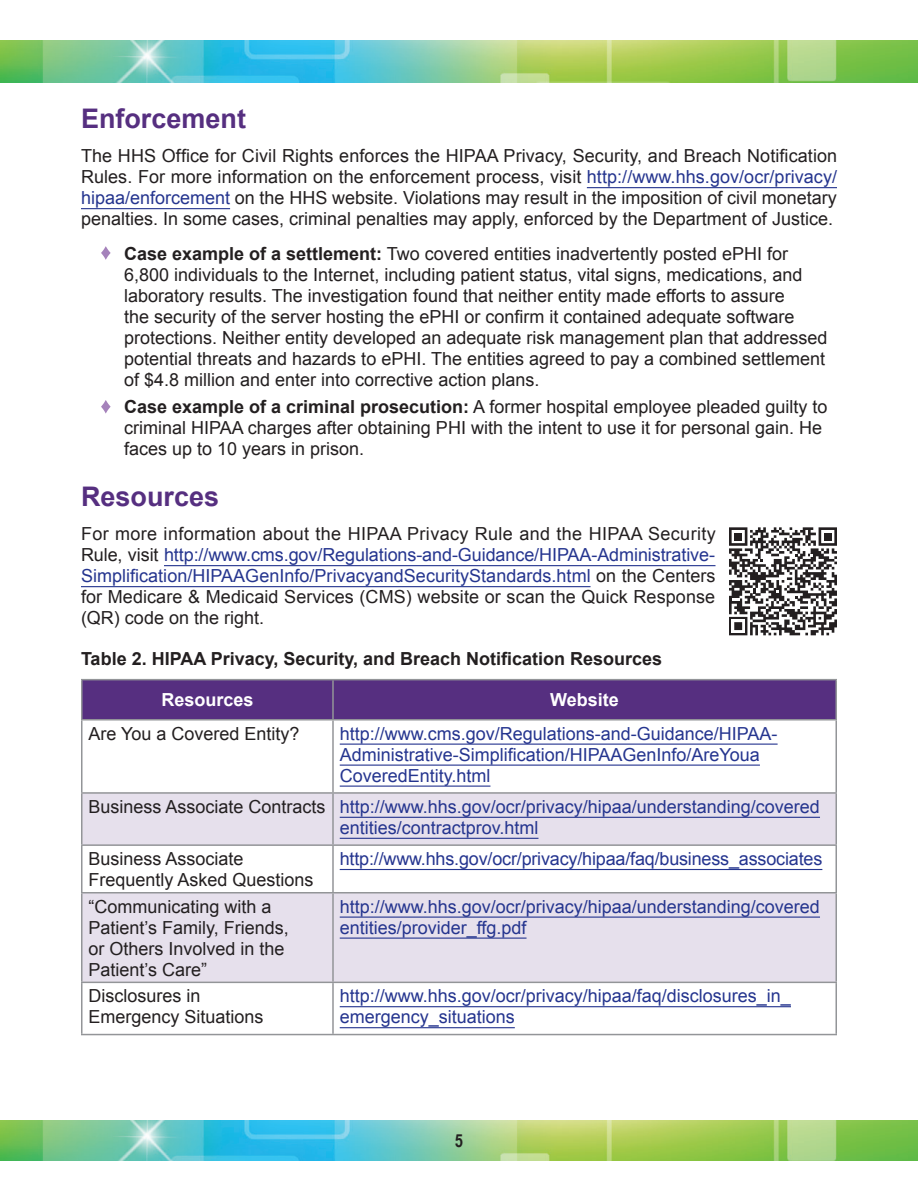
<style>
.page{position:relative;width:918px;height:1188px;background:#fff}
.page>*{position:absolute;margin:0;border:0;box-sizing:border-box;transform-origin:0 0}
.t1{font:700 27px "Arial";color:#562f80}
.Table_Text{font:18px/21px "Arial";color:#231f20}
.Table_Text-2{font:18px/21px "Arial";color:#25358f}
.t2{font:700 18px "Arial";color:#231f20}
.Table_Header{font:700 18px "Arial";color:#fff}
.t3{font:700 18px "Arial Narrow";color:#231f20}
.s1{color:#25358f}
.s2{font-weight:700}
</style>
<div class="page">
<img style="left:0;top:1120px;width:918px;height:41px">
<img style="left:0;top:40px;width:918px;height:43px">
<hr style="left:587px;top:187px;width:250px;height:1px;background:#25358f">
<hr style="left:81px;top:208px;width:149px;height:1px;background:#25358f">
<hr style="left:164px;top:565px;width:552px;height:1px;background:#25358f">
<hr style="left:81px;top:586px;width:510px;height:1px;background:#25358f">
<svg style="left:101px;top:246px;width:10px;height:14px"></svg>
<svg style="left:101px;top:400px;width:10px;height:14px"></svg>
<svg style="left:729px;top:527px;width:108px;height:108px"></svg>
<div style="left:82px;top:680px;width:754px;height:39px;background:#562f80"></div>
<svg style="left:82px;top:794px;width:754px;height:188px;fill:#e6e0ec"></svg>
<hr style="left:81px;top:679px;width:252px;height:1px;background:#939598">
<hr style="left:81px;top:680px;width:1px;height:39px;background:#939598">
<hr style="left:333px;top:679px;width:504px;height:1px;background:#939598">
<hr style="left:332px;top:680px;width:2px;height:39px;background:#939598">
<hr style="left:836px;top:680px;width:1px;height:39px;background:#939598">
<hr style="left:81px;top:719px;width:252px;height:2px;background:#939598">
<hr style="left:81px;top:721px;width:1px;height:71px;background:#939598">
<hr style="left:333px;top:719px;width:504px;height:2px;background:#939598">
<hr style="left:332px;top:721px;width:2px;height:71px;background:#939598">
<hr style="left:836px;top:721px;width:1px;height:71px;background:#939598">
<hr style="left:81px;top:792px;width:252px;height:2px;background:#939598">
<hr style="left:81px;top:794px;width:1px;height:50px;background:#939598">
<hr style="left:333px;top:792px;width:504px;height:2px;background:#939598">
<hr style="left:332px;top:794px;width:2px;height:50px;background:#939598">
<hr style="left:836px;top:794px;width:1px;height:50px;background:#939598">
<hr style="left:81px;top:844px;width:252px;height:2px;background:#939598">
<hr style="left:81px;top:846px;width:1px;height:46px;background:#939598">
<hr style="left:333px;top:844px;width:504px;height:2px;background:#939598">
<hr style="left:332px;top:846px;width:2px;height:46px;background:#939598">
<hr style="left:836px;top:846px;width:1px;height:46px;background:#939598">
<hr style="left:81px;top:892px;width:252px;height:2px;background:#939598">
<hr style="left:81px;top:894px;width:1px;height:88px;background:#939598">
<hr style="left:333px;top:892px;width:504px;height:2px;background:#939598">
<hr style="left:332px;top:894px;width:2px;height:88px;background:#939598">
<hr style="left:836px;top:894px;width:1px;height:88px;background:#939598">
<hr style="left:81px;top:982px;width:252px;height:1px;background:#939598">
<hr style="left:81px;top:983px;width:1px;height:51px;background:#939598">
<hr style="left:333px;top:982px;width:504px;height:1px;background:#939598">
<hr style="left:332px;top:983px;width:2px;height:51px;background:#939598">
<hr style="left:836px;top:983px;width:1px;height:51px;background:#939598">
<hr style="left:81px;top:1034px;width:252px;height:1px;background:#939598">
<hr style="left:333px;top:1034px;width:504px;height:1px;background:#939598">
<hr style="left:340px;top:744px;width:438px;height:1px;background:#25358f">
<hr style="left:340px;top:765px;width:420px;height:1px;background:#25358f">
<hr style="left:340px;top:786px;width:150px;height:1px;background:#25358f">
<hr style="left:340px;top:817px;width:480px;height:1px;background:#25358f">
<hr style="left:340px;top:838px;width:198px;height:1px;background:#25358f">
<hr style="left:340px;top:869px;width:482px;height:1px;background:#25358f">
<hr style="left:340px;top:917px;width:480px;height:1px;background:#25358f">
<hr style="left:340px;top:938px;width:187px;height:1px;background:#25358f">
<hr style="left:340px;top:1006px;width:451px;height:1px;background:#25358f">
<hr style="left:340px;top:1027px;width:175px;height:1px;background:#25358f">
<h2 class="t1" style="left:81px;top:100px;width:167px">Enforcement</h2>
<p class="Table_Text" style="left:81px;top:146px;width:758px;text-align:justify">The HHS Office for Civil Rights enforces the HIPAA Privacy, Security, and Breach Notification Rules. For more information on the enforcement process, visit <span class="s1">http://www.hhs.gov/ocr/privacy/ hipaa/enforcement</span> on the HHS website. Violations may result in the imposition of civil monetary penalties. In some cases, criminal penalties may apply, enforced by the Department of Justice.</p>
<p class="Table_Text" style="left:124px;top:243px;width:705px;text-indent:-22px"><sup>♦</sup> <span class="s2">Case example of a settlement:</span> Two covered entities inadvertently posted ePHI for 6,800 individuals to the Internet, including patient status, vital signs, medications, and laboratory results. The investigation found that neither entity made efforts to assure<br>the security of the server hosting the ePHI or confirm it contained adequate software protections. Neither entity developed an adequate risk management plan that addressed potential threats and hazards to ePHI. The entities agreed to pay a combined settlement of $4.8 million and enter into corrective action plans.</p>
<p class="Table_Text" style="left:124px;top:397px;width:705px;text-indent:-22px"><sup>♦</sup> <span class="s2">Case example of a criminal prosecution:</span> A former hospital employee pleaded guilty to criminal HIPAA charges after obtaining PHI with the intent to use it for personal gain. He faces up to 10 years in prison.</p>
<h2 class="t1" style="left:81px;top:478px;width:140px">Resources</h2>
<p class="Table_Text" style="left:81px;top:524px;width:636px;text-align:justify">For more information about the HIPAA Privacy Rule and the HIPAA Security Rule, visit <span class="s1">http://www.cms.gov/Regulations-and-Guidance/HIPAA-Administrative-Simplification/HIPAAGenInfo/PrivacyandSecurityStandards.html</span> on the Centers for Medicare &amp; Medicaid Services (CMS) website or scan the Quick Response (QR) code on the right.</p>
<p class="t2" style="left:81px;top:647px;width:583px">Table 2. HIPAA Privacy, Security, and Breach Notification Resources</p>
<p class="Table_Header" style="left:161px;top:688px;width:94px">Resources</p>
<p class="Table_Header" style="left:550px;top:688px;width:70px">Website</p>
<p class="Table_Text" style="left:89px;top:723px;width:213px">Are You a Covered Entity?</p>
<p class="Table_Text-2" style="left:340px;top:723px;width:439px">http://www.cms.gov/Regulations-and-Guidance/HIPAA-<br>Administrative-Simplification/HIPAAGenInfo/AreYoua<br>CoveredEntity.html</p>
<p class="Table_Text" style="left:89px;top:796px;width:239px">Business Associate Contracts</p>
<p class="Table_Text-2" style="left:340px;top:796px;width:482px">http://www.hhs.gov/ocr/privacy/hipaa/understanding/covered entities/contractprov.html</p>
<p class="Table_Text" style="left:89px;top:848px;width:227px">Business Associate<br>Frequently Asked Questions</p>
<p class="Table_Text-2" style="left:340px;top:848px;width:484px">http://www.hhs.gov/ocr/privacy/hipaa/faq/business_associates</p>
<p class="Table_Text" style="left:89px;top:896px;width:202px">“Communicating with a<br>Patient’s Family, Friends, or Others Involved in the<br>Patient’s Care”</p>
<p class="Table_Text-2" style="left:340px;top:896px;width:482px">http://www.hhs.gov/ocr/privacy/hipaa/understanding/covered entities/provider_ffg.pdf</p>
<p class="Table_Text" style="left:89px;top:986px;width:177px">Disclosures in<br>Emergency Situations</p>
<p class="Table_Text-2" style="left:340px;top:986px;width:453px">http://www.hhs.gov/ocr/privacy/hipaa/faq/disclosures_in_ emergency_situations</p>
<p class="t3" style="left:455px;top:1127px;width:10px">5</p>
</div>
